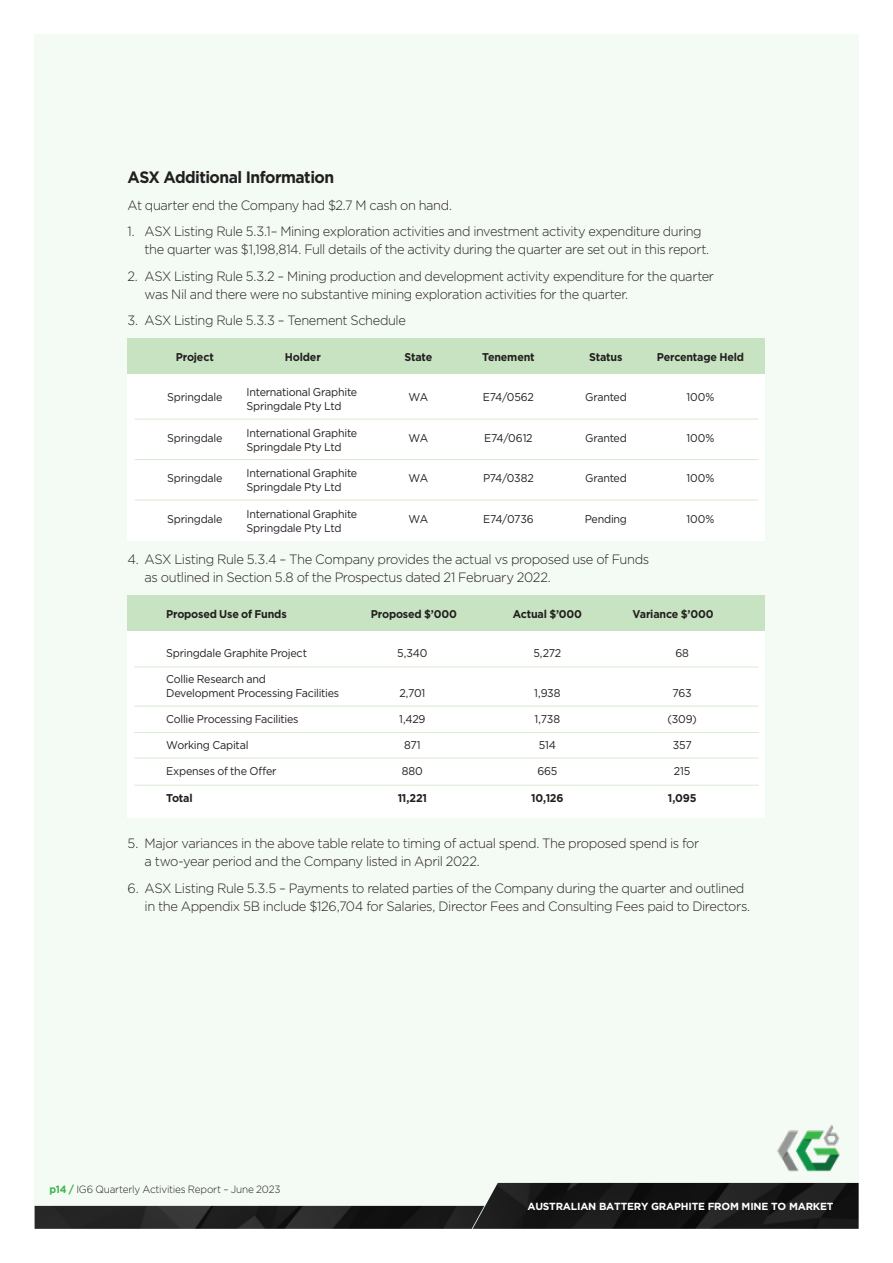
<style>
.page{position:relative;width:893px;height:1263px;background:#fff}
.page>*{position:absolute;margin:0;border:0;box-sizing:border-box;transform-origin:0 0}
.Main_body_copy{font:700 16.5px "Gotham";letter-spacing:-.03em;color:#231f20;scale:.95 1}
.Main_body_copy-2{font:300 13.5px/18px "Gotham";letter-spacing:-.03em;color:#231f20;scale:.96 1}
.Main_body_copy-3{font:300 13.5px/18px "Gotham";letter-spacing:-.03em;color:#231f20;scale:.95 1}
.Main_body_copy-4{font:11.25px/13.5px "Gotham";letter-spacing:-.02em;color:#231f20;scale:.95 1}
.Main_body_copy-5{font:700 11.25px "Gotham";letter-spacing:-.02em;color:#231f20;scale:.95 1}
.t1{font:300 10.5px "Gotham";letter-spacing:-.02em;color:#231f20;scale:.95 1}
.t2{font:700 10.35px "Gotham HTF";letter-spacing:-.02em;color:#fff}
.s1{font-weight:700;color:#3cb54b}
</style>
<div class="page">
<div style="left:34px;top:34px;width:825px;height:1195px;background:#f4faf4"></div>
<img style="left:35px;top:1183px;width:824px;height:46px">
<img style="left:777px;top:1125px;width:63px;height:47px">
<div style="left:128px;top:338px;width:637px;height:203px;background:#fff"></div>
<div style="left:128px;top:338px;width:637px;height:36px;background:#c7e3c1"></div>
<hr style="left:135px;top:419px;width:623px;height:1px;background:#d8ebd4">
<hr style="left:135px;top:459px;width:623px;height:1px;background:#d8ebd4">
<hr style="left:135px;top:500px;width:623px;height:1px;background:#d8ebd4">
<div style="left:128px;top:595px;width:637px;height:223px;background:#fff"></div>
<div style="left:128px;top:595px;width:637px;height:36px;background:#c7e3c1"></div>
<hr style="left:134px;top:667px;width:625px;height:1px;background:#d8ebd4">
<hr style="left:134px;top:706px;width:625px;height:1px;background:#d8ebd4">
<hr style="left:134px;top:732px;width:625px;height:1px;background:#d8ebd4">
<hr style="left:134px;top:758px;width:625px;height:1px;background:#d8ebd4">
<hr style="left:134px;top:785px;width:625px;height:1px;background:#d8ebd4">
<p class="Main_body_copy" style="left:128px;top:166px;width:219px">ASX Additional Information</p>
<p class="Main_body_copy-3" style="left:128px;top:196px;width:343px">At quarter end the Company had $2.7 M cash on hand.</p>
<p class="Main_body_copy-3" style="left:145px;top:222px;width:596px;text-indent:-17px">1. ASX Listing Rule 5.3.1– Mining exploration activities and investment activity expenditure during the quarter was $1,198,814. Full details of the activity during the quarter are set out in this report.</p>
<p class="Main_body_copy-3" style="left:145px;top:267px;width:601px;text-indent:-17px">2. ASX Listing Rule 5.3.2 – Mining production and development activity expenditure for the quarter was Nil and there were no substantive mining exploration activities for the quarter.</p>
<p class="Main_body_copy-3" style="left:128px;top:311px;width:295px">3. ASX Listing Rule 5.3.3 – Tenement Schedule</p>
<p class="Main_body_copy-5" style="left:176px;top:349px;width:41px">Project</p>
<p class="Main_body_copy-5" style="left:285px;top:349px;width:39px">Holder</p>
<p class="Main_body_copy-5" style="left:404px;top:349px;width:31px">State</p>
<p class="Main_body_copy-5" style="left:482px;top:349px;width:57px">Tenement</p>
<p class="Main_body_copy-5" style="left:589px;top:349px;width:36px">Status</p>
<p class="Main_body_copy-5" style="left:657px;top:349px;width:93px">Percentage Held</p>
<p class="Main_body_copy-4" style="left:167px;top:390px;width:60px">Springdale</p>
<p class="Main_body_copy-4" style="left:409px;top:390px;width:22px">WA</p>
<p class="Main_body_copy-4" style="left:483px;top:390px;width:55px">E74/0562</p>
<p class="Main_body_copy-4" style="left:585px;top:390px;width:45px">Granted</p>
<p class="Main_body_copy-4" style="left:686px;top:390px;width:31px">100%</p>
<p class="Main_body_copy-4" style="left:167px;top:431px;width:60px">Springdale</p>
<p class="Main_body_copy-4" style="left:409px;top:431px;width:22px">WA</p>
<p class="Main_body_copy-4" style="left:484px;top:431px;width:53px">E74/0612</p>
<p class="Main_body_copy-4" style="left:585px;top:431px;width:45px">Granted</p>
<p class="Main_body_copy-4" style="left:686px;top:431px;width:31px">100%</p>
<p class="Main_body_copy-4" style="left:167px;top:471px;width:60px">Springdale</p>
<p class="Main_body_copy-4" style="left:409px;top:471px;width:22px">WA</p>
<p class="Main_body_copy-4" style="left:483px;top:471px;width:55px">P74/0382</p>
<p class="Main_body_copy-4" style="left:585px;top:471px;width:45px">Granted</p>
<p class="Main_body_copy-4" style="left:686px;top:471px;width:31px">100%</p>
<p class="Main_body_copy-4" style="left:167px;top:512px;width:60px">Springdale</p>
<p class="Main_body_copy-4" style="left:247px;top:507px;width:118px">International Graphite</p>
<p class="Main_body_copy-4" style="left:409px;top:512px;width:22px">WA</p>
<p class="Main_body_copy-4" style="left:483px;top:512px;width:55px">E74/0736</p>
<p class="Main_body_copy-4" style="left:585px;top:512px;width:46px">Pending</p>
<p class="Main_body_copy-4" style="left:686px;top:512px;width:31px">100%</p>
<p class="Main_body_copy-4" style="left:247px;top:521px;width:101px">Springdale Pty Ltd</p>
<p class="Main_body_copy-4" style="left:247px;top:385px;width:118px">International Graphite<br>Springdale Pty Ltd</p>
<p class="Main_body_copy-4" style="left:247px;top:426px;width:118px">International Graphite<br>Springdale Pty Ltd</p>
<p class="Main_body_copy-4" style="left:247px;top:466px;width:118px">International Graphite<br>Springdale Pty Ltd</p>
<p class="Main_body_copy-2" style="left:145px;top:550px;width:527px;text-indent:-17px">4. ASX Listing Rule 5.3.4 – The Company provides the actual vs proposed use of Funds as outlined in Section 5.8 of the Prospectus dated 21 February 2022.</p>
<p class="Main_body_copy-5" style="left:166px;top:606px;width:128px">Proposed Use of Funds</p>
<p class="Main_body_copy-5" style="left:371px;top:606px;width:92px">Proposed $’000</p>
<p class="Main_body_copy-5" style="left:513px;top:606px;width:75px">Actual $’000</p>
<p class="Main_body_copy-5" style="left:633px;top:606px;width:87px">Variance $’000</p>
<p class="Main_body_copy-4" style="left:166px;top:646px;width:150px">Springdale Graphite Project</p>
<p class="Main_body_copy-4" style="left:397px;top:646px;width:34px">5,340</p>
<p class="Main_body_copy-4" style="left:533px;top:646px;width:31px">5,272</p>
<p class="Main_body_copy-4" style="left:675px;top:646px;width:16px">68</p>
<p class="Main_body_copy-4" style="left:166px;top:672px;width:184px">Collie Research and<br>Development Processing Facilities</p>
<p class="Main_body_copy-4" style="left:400px;top:686px;width:28px">2,701</p>
<p class="Main_body_copy-4" style="left:534px;top:686px;width:29px">1,938</p>
<p class="Main_body_copy-4" style="left:673px;top:686px;width:22px">763</p>
<p class="Main_body_copy-4" style="left:166px;top:712px;width:141px">Collie Processing Facilities</p>
<p class="Main_body_copy-4" style="left:399px;top:712px;width:29px">1,429</p>
<p class="Main_body_copy-4" style="left:535px;top:712px;width:28px">1,738</p>
<p class="Main_body_copy-4" style="left:667px;top:712px;width:32px">(309)</p>
<p class="Main_body_copy-4" style="left:166px;top:738px;width:88px">Working Capital</p>
<p class="Main_body_copy-4" style="left:404px;top:738px;width:19px">871</p>
<p class="Main_body_copy-4" style="left:539px;top:738px;width:20px">514</p>
<p class="Main_body_copy-4" style="left:673px;top:738px;width:22px">357</p>
<p class="Main_body_copy-4" style="left:166px;top:764px;width:118px">Expenses of the Offer</p>
<p class="Main_body_copy-4" style="left:402px;top:764px;width:24px">880</p>
<p class="Main_body_copy-4" style="left:537px;top:764px;width:23px">665</p>
<p class="Main_body_copy-4" style="left:674px;top:764px;width:19px">215</p>
<p class="Main_body_copy-5" style="left:166px;top:790px;width:29px">Total</p>
<p class="Main_body_copy-5" style="left:398px;top:790px;width:32px">11,221</p>
<p class="Main_body_copy-5" style="left:531px;top:790px;width:36px">10,126</p>
<p class="Main_body_copy-5" style="left:668px;top:790px;width:31px">1,095</p>
<p class="Main_body_copy-2" style="left:145px;top:834px;width:579px;text-indent:-17px">5. Major variances in the above table relate to timing of actual spend. The proposed spend is for a two-year period and the Company listed in April 2022.</p>
<p class="Main_body_copy-2" style="left:145px;top:879px;width:632px;text-indent:-17px">6. ASX Listing Rule 5.3.5 – Payments to related parties of the Company during the quarter and outlined in the Appendix 5B include $126,704 for Salaries, Director Fees and Consulting Fees paid to Directors.</p>
<p class="t1" style="left:50px;top:1182px;width:245px"><span class="s1">p14 /</span> IG6 Quarterly Activities Report – June 2023</p>
<p class="t2" style="left:527px;top:1200px;width:308px">AUSTRALIAN BATTERY GRAPHITE FROM MINE TO MARKET</p>
</div>
